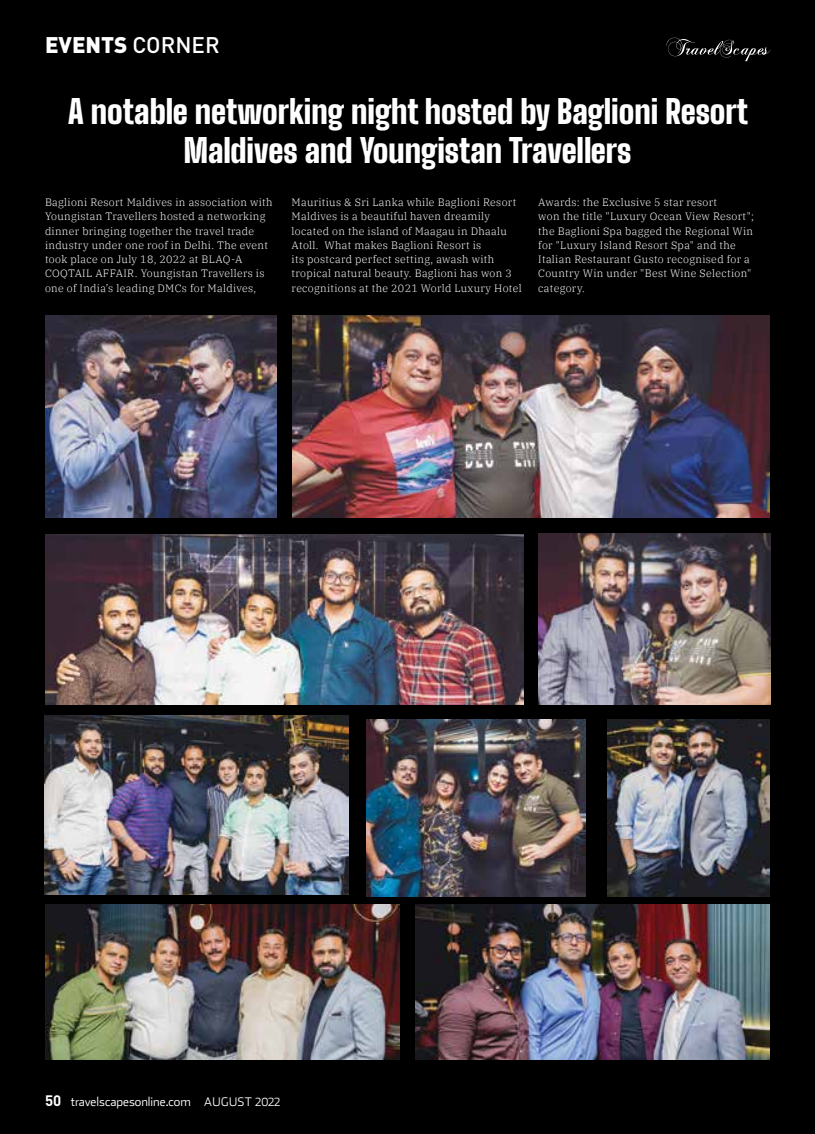
<style>
.page{position:relative;width:815px;height:1134px;background:#000}
.page>*{position:absolute;margin:0;border:0;box-sizing:border-box;transform-origin:0 0}
.t1{font:100 32.5px/39px "Big Shoulders Display";color:#fff;text-align:center}
.t2{font:900 22.38px "DIN Pro";color:#fff}
.t3{font:300 12.5px "Stainless";color:#fff}
.t4{font:300 10.62px/14.2px "IBM Plex Serif";letter-spacing:.03em;color:#fff}
.s1{font-weight:500}
.s2{font-family:"DIN";font-weight:700;font-size:15px}
.s3{font-size:11.88px}
.s4{font-size:11.25px}
</style>
<div class="page">
<img style="left:45px;top:534px;width:478px;height:171px">
<img style="left:45px;top:904px;width:355px;height:155px">
<img style="left:292px;top:315px;width:478px;height:202px">
<img style="left:45px;top:716px;width:304px;height:179px">
<img style="left:415px;top:904px;width:355px;height:155px">
<img style="left:538px;top:534px;width:233px;height:171px">
<img style="left:46px;top:315px;width:230px;height:202px">
<img style="left:608px;top:719px;width:162px;height:177px">
<img style="left:366px;top:719px;width:219px;height:177px">
<svg style="left:666px;top:38px;width:104px;height:24px"></svg>
<h2 class="t2" style="left:45px;top:25px;width:176px">EVENTS <span class="s1">CORNER</span></h2>
<h1 class="t1" style="left:68px;top:91px;width:682px">A notable networking night hosted by Baglioni Resort<br>Maldives and Youngistan Travellers</h1>
<p class="t4" style="left:45px;top:194px;width:229px">Baglioni Resort Maldives in association with Youngistan Travellers hosted a networking dinner bringing together the travel trade industry under one roof in Delhi. The event took place on July 18, 2022 at BLAQ-A COQTAIL AFFAIR. Youngistan Travellers is one of India’s leading DMCs for Maldives,</p>
<p class="t4" style="left:292px;top:194px;width:232px">Mauritius &amp; Sri Lanka while Baglioni Resort Maldives is a beautiful haven dreamily located on the island of Maagau in Dhaalu Atoll. What makes Baglioni Resort is<br>its postcard perfect setting, awash with tropical natural beauty. Baglioni has won 3 recognitions at the 2021 World Luxury Hotel</p>
<p class="t4" style="left:538px;top:194px;width:217px">Awards: the Exclusive 5 star resort<br>won the title "Luxury Ocean View Resort"; the Baglioni Spa bagged the Regional Win for "Luxury Island Resort Spa" and the Italian Restaurant Gusto recognised for a Country Win under "Best Wine Selection" category.</p>
<p class="t3" style="left:45px;top:1094px;width:237px"><span class="s2">50</span> travelscapesonline.com <span class="s3">AUGUST</span> <span class="s4">2022</span></p>
</div>
